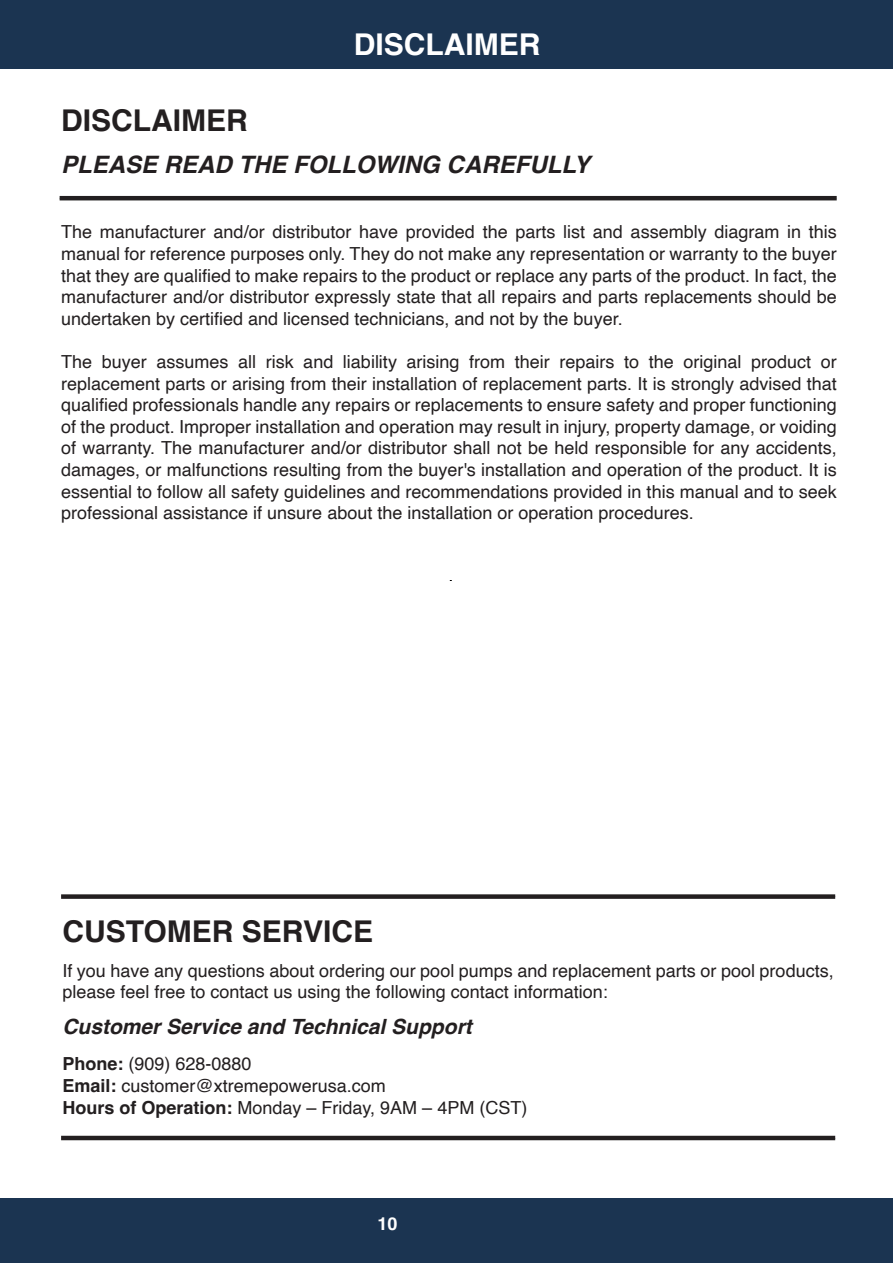
<style>
.page{position:relative;width:893px;height:1263px;background:#fff}
.page>*{position:absolute;margin:0;border:0;box-sizing:border-box;transform-origin:0 0}
.t1{font:700 30px "Helvetica";color:#231f20}
.t2{font:700 30px "Helvetica";color:#fff}
.t3{font:italic 700 24px "Helvetica";color:#231f20}
.t4{font:italic 700 21px "Helvetica";color:#231f20}
.t5{font:18px/21.6px "Helvetica";color:#231f20;text-align:justify}
.t6{font:700 18px "Helvetica";color:#fff}
.s1{font-weight:700}
</style>
<div class="page">
<div style="left:0;top:0;width:892px;height:69px;background:#1b3451"></div>
<div style="left:0;top:1198px;width:892px;height:65px;background:#1b3451"></div>
<hr style="left:60px;top:196px;width:776px;height:4px;background:#231f20">
<div style="left:61px;top:894px;width:774px;height:5px;background:#231f20"></div>
<hr style="left:61px;top:1136px;width:774px;height:4px;background:#231f20">
<h1 class="t2" style="left:354px;top:26px;width:188px">DISCLAIMER</h1>
<h1 class="t1" style="left:61px;top:102px;width:188px">DISCLAIMER</h1>
<h2 class="t3" style="left:61px;top:150px;width:530px">PLEASE READ THE FOLLOWING CAREFULLY</h2>
<p class="t5" style="left:61px;top:222px;width:777px">The manufacturer and/or distributor have provided the parts list and assembly diagram in this manual for reference purposes only. They do not make any representation or warranty to the buyer that they are qualified to make repairs to the product or replace any parts of the product. In fact, the manufacturer and/or distributor expressly state that all repairs and parts replacements should be undertaken by certified and licensed technicians, and not by the buyer.</p>
<p class="t5" style="left:61px;top:351px;width:777px">The buyer assumes all risk and liability arising from their repairs to the original product or replacement parts or arising from their installation of replacement parts. It is strongly advised that qualified professionals handle any repairs or replacements to ensure safety and proper functioning of the product. Improper installation and operation may result in injury, property damage, or voiding of warranty. The manufacturer and/or distributor shall not be held responsible for any accidents, damages, or malfunctions resulting from the buyer's installation and operation of the product. It is essential to follow all safety guidelines and recommendations provided in this manual and to seek professional assistance if unsure about the installation or operation procedures.</p>
<h1 class="t1" style="left:62px;top:914px;width:312px">CUSTOMER SERVICE</h1>
<p class="t5" style="left:62px;top:960px;width:772px">If you have any questions about ordering our pool pumps and replacement parts or pool products, please feel free to contact us using the following contact information:</p>
<p class="t4" style="left:62px;top:1014px;width:411px">Customer Service and Technical Support</p>
<p class="t5" style="left:62px;top:1054px;width:466px;text-align:left"><span class="s1">Phone:</span> (909) 628-0880<br><span class="s1">Email:</span> customer@xtremepowerusa.com<br><span class="s1">Hours of Operation:</span> Monday – Friday, 9AM – 4PM (CST)</p>
<p class="t6" style="left:377px;top:1213px;width:22px">10</p>
</div>
